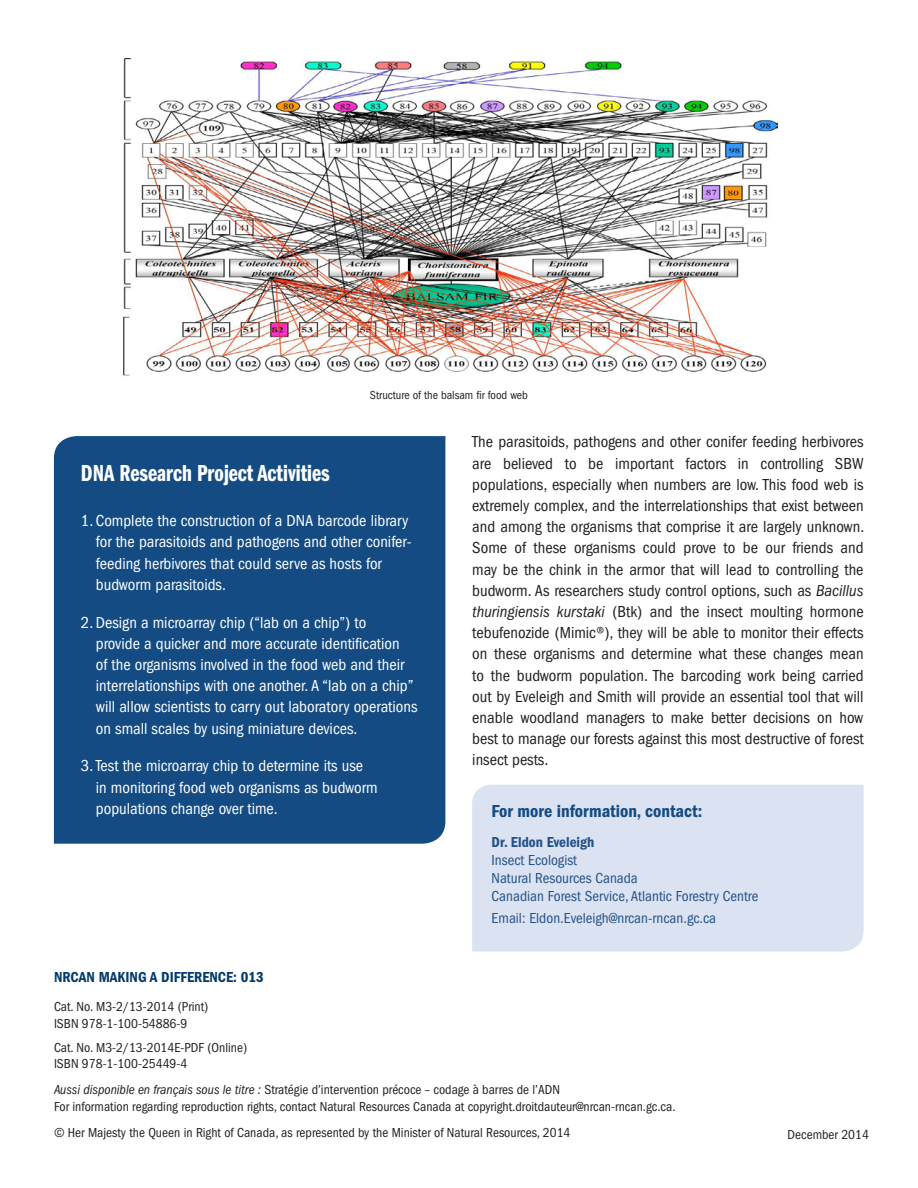
<style>
.page{position:relative;width:918px;height:1188px;background:#fff}
.page>*{position:absolute;margin:0;border:0;box-sizing:border-box;transform-origin:0 0}
.t1{font:24px "ITC Franklin Gothic Std Dm Cp";color:#fff}
.t2{font:18px "ITC Franklin Gothic Std Dm Cd";color:#144b83}
.t3{font:condensed 16.5px/21.1px "ITC Franklin Gothic Std";color:#231f20;text-align:justify}
.t4{font:condensed 16.5px/21.1px "ITC Franklin Gothic Std";color:#fff}
.t5{font:condensed 15px/18px "ITC Franklin Gothic Std";color:#245187}
.t6{font:15px "ITC Franklin Gothic Std Dm Cd";color:#043b6a}
.t7{font:15px "ITC Franklin Gothic Std Dm Cd";color:#245187}
.t8{font:condensed 13.5px/16.5px "ITC Franklin Gothic Std";color:#231f20}
.t9{font:condensed 12px "ITC Franklin Gothic Std";color:#231f20}
.s1{font-style:italic}
</style>
<div class="page">
<div style="left:472px;top:785px;width:392px;height:167px;background:#dbe2f1"></div>
<img style="left:123px;top:59px;width:654px;height:317px">
<div style="left:54px;top:436px;width:391px;height:408px;background:#144b83"></div>
<p class="t9" style="left:370px;top:389px;width:159px">Structure of the balsam fir food web</p>
<h2 class="t1" style="left:81px;top:460px;width:250px">DNA Research Project Activities</h2>
<p class="t4" style="left:96px;top:510px;width:317px;text-indent:-15px">1. Complete the construction of a DNA barcode library for the parasitoids and pathogens and other conifer&shy;feeding herbivores that could serve as hosts for budworm parasitoids.</p>
<p class="t4" style="left:96px;top:612px;width:323px;text-indent:-15px">2. Design a microarray chip (“lab on a chip”) to<br>provide a quicker and more accurate identification<br>of the organisms involved in the food web and their interrelationships with one another. A “lab on a chip” will allow scientists to carry out laboratory operations on small scales by using miniature devices.</p>
<p class="t4" style="left:96px;top:755px;width:283px;text-indent:-15px">3. Test the microarray chip to determine its use in monitoring food web organisms as budworm populations change over time.</p>
<h3 class="t6" style="left:54px;top:968px;width:211px">NRCAN MAKING A DIFFERENCE: 013</h3>
<p class="t8" style="left:54px;top:999px;width:156px">Cat. No. M3-2/13-2014 (Print)<br>ISBN 978-1-100-54886-9</p>
<p class="t8" style="left:54px;top:1039px;width:195px">Cat. No. M3-2/13-2014E-PDF (Online)<br>ISBN 978-1-100-25449-4</p>
<p class="t3" style="left:472px;top:432px;width:394px">The parasitoids, pathogens and other conifer feeding herbivores are believed to be important factors in controlling SBW populations, especially when numbers are low. This food web is extremely complex, and the interrelationships that exist between and among the organisms that comprise it are largely unknown.<br>Some of these organisms could prove to be our friends and may be the chink in the armor that will lead to controlling the budworm. As researchers study control options, such as <span class="s1">Bacillus thuringiensis kurstaki</span> (Btk) and the insect moulting hormone tebufenozide (Mimic®), they will be able to monitor their effects on these organisms and determine what these changes mean to the budworm population. The barcoding work being carried out by Eveleigh and Smith will provide an essential tool that will enable woodland managers to make better decisions on how best to manage our forests against this most destructive of forest insect pests.</p>
<p class="t2" style="left:492px;top:800px;width:212px">For more information, contact:</p>
<p class="t7" style="left:492px;top:833px;width:104px">Dr. Eldon Eveleigh</p>
<p class="t5" style="left:492px;top:851px;width:268px">Insect Ecologist<br>Natural Resources Canada<br>Canadian Forest Service, Atlantic Forestry Centre</p>
<p class="t5" style="left:492px;top:909px;width:226px">Email: Eldon.Eveleigh@nrcan-rncan.gc.ca</p>
<p class="t8" style="left:54px;top:1081px;width:507px"><span class="s1">Aussi disponible en français sous le titre :</span> Stratégie d’intervention précoce – codage à barres de l’ADN</p>
<p class="t8" style="left:54px;top:1124px;width:518px">© Her Majesty the Queen in Right of Canada, as represented by the Minister of Natural Resources, 2014</p>
<p class="t8" style="left:54px;top:1099px;width:623px">For information regarding reproduction rights, contact Natural Resources Canada at copyright.droitdauteur@nrcan-rncan.gc.ca.</p>
<p class="t8" style="left:788px;top:1126px;width:83px">December 2014</p>
</div>
